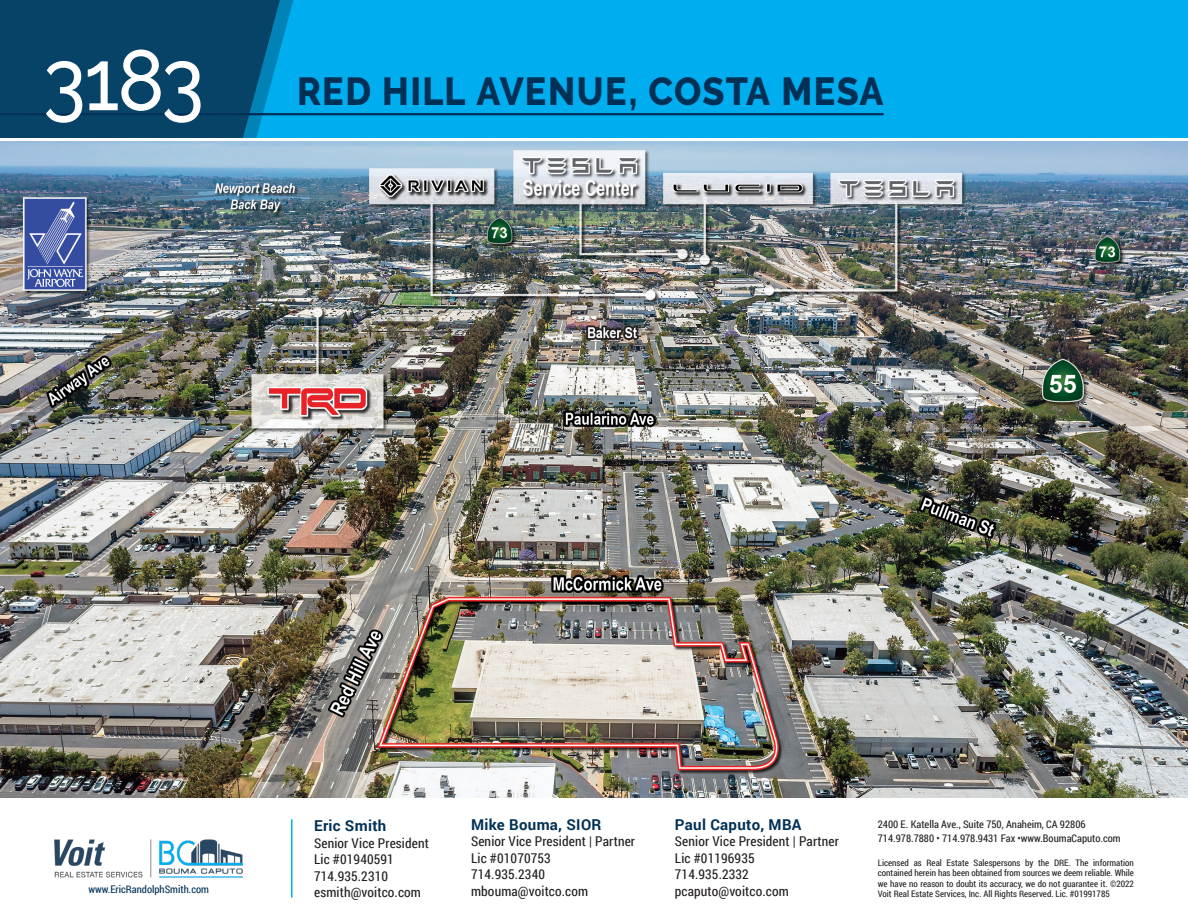
<style>
.page{position:relative;width:1188px;height:918px;background:#fff}
.page>*{position:absolute;margin:0;border:0;box-sizing:border-box;transform-origin:0 0}
.t1{font:800 39px "Raleway";letter-spacing:.035em;color:#003055;scale:.92 1}
.Broker_Name{font:700 15px "Roboto";letter-spacing:.02em;color:#003055}
.Broker_Info{font:13.5px "Roboto Condensed";letter-spacing:.01em;color:#231f20}
.Company_Address{font:10.5px "Roboto Condensed";color:#231f20}
.Company_Address-2{font:10.5px "Roboto Condensed";color:#003055}
.Disclaimer{font:9px/10.5px "Roboto Condensed";color:#231f20;text-align:justify}
.s1{font-weight:500;font-size:85.5px;color:#fff}
</style>
<div class="page">
<div style="left:0;top:0;width:222px;height:138px;background:#074367"></div>
<div style="left:222px;top:0;width:14px;height:138px;background:#074367"></div>
<div style="left:236px;top:0;width:952px;height:138px;background:#00aeef"></div>
<img style="left:54px;top:839px;width:189px;height:39px">
<img style="left:0;top:141px;width:1188px;height:656px">
<hr style="left:291px;top:819px;width:2px;height:79px;background:#00aeef">
<hr style="left:0;top:113px;width:884px;height:2px;background:#003055">
<p class="t1" style="left:43px;top:69px;width:915px"><span class="s1">3183</span> RED HILL AVENUE, COSTA MESA</p>
<p class="Company_Address-2" style="left:88px;top:882px;width:122px">www.EricRandolphSmith.com</p>
<p class="Broker_Name" style="left:314px;top:815px;width:74px">Eric Smith</p>
<p class="Broker_Info" style="left:314px;top:833px;width:116px">Senior Vice President</p>
<p class="Broker_Info" style="left:314px;top:850px;width:81px">Lic #01940591</p>
<p class="Broker_Info" style="left:314px;top:866px;width:75px">714.935.2310</p>
<p class="Broker_Info" style="left:314px;top:883px;width:108px">esmith@voitco.com</p>
<p class="Broker_Name" style="left:471px;top:814px;width:132px">Mike Bouma, SIOR</p>
<p class="Broker_Info" style="left:471px;top:832px;width:166px">Senior Vice President | Partner</p>
<p class="Broker_Info" style="left:471px;top:848px;width:81px">Lic #01070753</p>
<p class="Broker_Info" style="left:471px;top:865px;width:75px">714.935.2340</p>
<p class="Broker_Info" style="left:471px;top:881px;width:119px">mbouma@voitco.com</p>
<p class="Broker_Name" style="left:675px;top:814px;width:128px">Paul Caputo, MBA</p>
<p class="Broker_Info" style="left:675px;top:832px;width:166px">Senior Vice President | Partner</p>
<p class="Broker_Info" style="left:675px;top:848px;width:81px">Lic #01196935</p>
<p class="Broker_Info" style="left:675px;top:865px;width:75px">714.935.2332</p>
<p class="Broker_Info" style="left:675px;top:881px;width:115px">pcaputo@voitco.com</p>
<p class="Company_Address" style="left:878px;top:817px;width:209px">2400 E. Katella Ave., Suite 750, Anaheim, CA 92806</p>
<p class="Company_Address" style="left:878px;top:831px;width:244px">714.978.7880 • 714.978.9431 Fax •www.BoumaCaputo.com</p>
<p class="Disclaimer" style="left:878px;top:857px;width:258px">Licensed as Real Estate Salespersons by the DRE. The information contained herein has been obtained from sources we deem reliable. While we have no reason to doubt its accuracy, we do not guarantee it. ©2022<br>Voit Real Estate Services, Inc. All Rights Reserved. Lic. #01991785</p>
</div>
